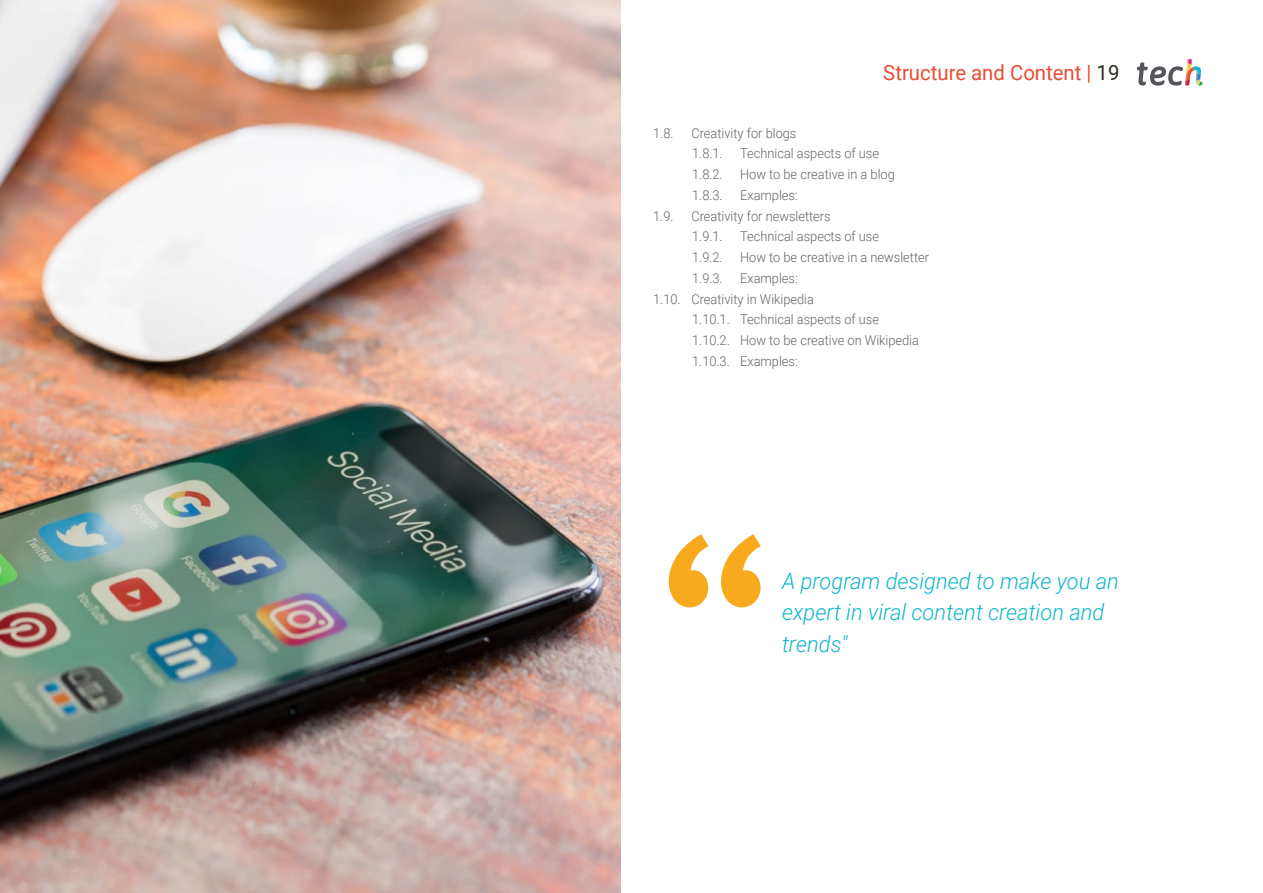
<style>
.page{position:relative;width:1263px;height:893px;background:#fff}
.page>*{position:absolute;margin:0;border:0;box-sizing:border-box;transform-origin:0 0}
.t1{font:italic 300 22.5px/31.5px "Roboto";color:#0fb6cf}
.t2{font:21px "Roboto";color:#e94d35}
.t3{font:300 13.5px/20.7px "Roboto";color:#61646a;scale:.95 1}
.s1{color:#312e20}
</style>
<div class="page">
<img style="left:0;top:0;width:621px;height:893px">
<svg style="left:669px;top:534px;width:92px;height:73px"></svg>
<svg style="left:1137px;top:59px;width:65px;height:27px"></svg>
<h2 class="t2" style="left:883px;top:57px;width:238px">Structure and Content | <span class="s1">19</span></h2>
<p class="t3" style="left:653px;top:122px;width:23px">1.8.</p>
<p class="t3" style="left:691px;top:122px;width:112px">Creativity for blogs<br>1.8.1.</p>
<p class="t3" style="left:740px;top:143px;width:148px">Technical aspects of use</p>
<p class="t3" style="left:692px;top:164px;width:34px">1.8.2.</p>
<p class="t3" style="left:740px;top:164px;width:164px">How to be creative in a blog</p>
<p class="t3" style="left:692px;top:184px;width:34px">1.8.3.</p>
<p class="t3" style="left:740px;top:184px;width:62px">Examples:</p>
<p class="t3" style="left:653px;top:205px;width:23px">1.9.</p>
<p class="t3" style="left:691px;top:205px;width:148px">Creativity for newsletters<br>1.9.1.</p>
<p class="t3" style="left:740px;top:226px;width:148px">Technical aspects of use</p>
<p class="t3" style="left:692px;top:247px;width:34px">1.9.2.</p>
<p class="t3" style="left:740px;top:247px;width:200px">How to be creative in a newsletter</p>
<p class="t3" style="left:692px;top:267px;width:34px">1.9.3.</p>
<p class="t3" style="left:740px;top:267px;width:62px">Examples:</p>
<p class="t3" style="left:653px;top:288px;width:171px">1.10. Creativity in Wikipedia</p>
<p class="t3" style="left:692px;top:309px;width:198px">1.10.1. Technical aspects of use</p>
<p class="t3" style="left:692px;top:330px;width:240px">1.10.2. How to be creative on Wikipedia</p>
<p class="t3" style="left:692px;top:350px;width:113px">1.10.3. Examples:</p>
<h1 class="t1" style="left:782px;top:564px;width:338px">A program designed to make you an expert in viral content creation and trends"</h1>
</div>
